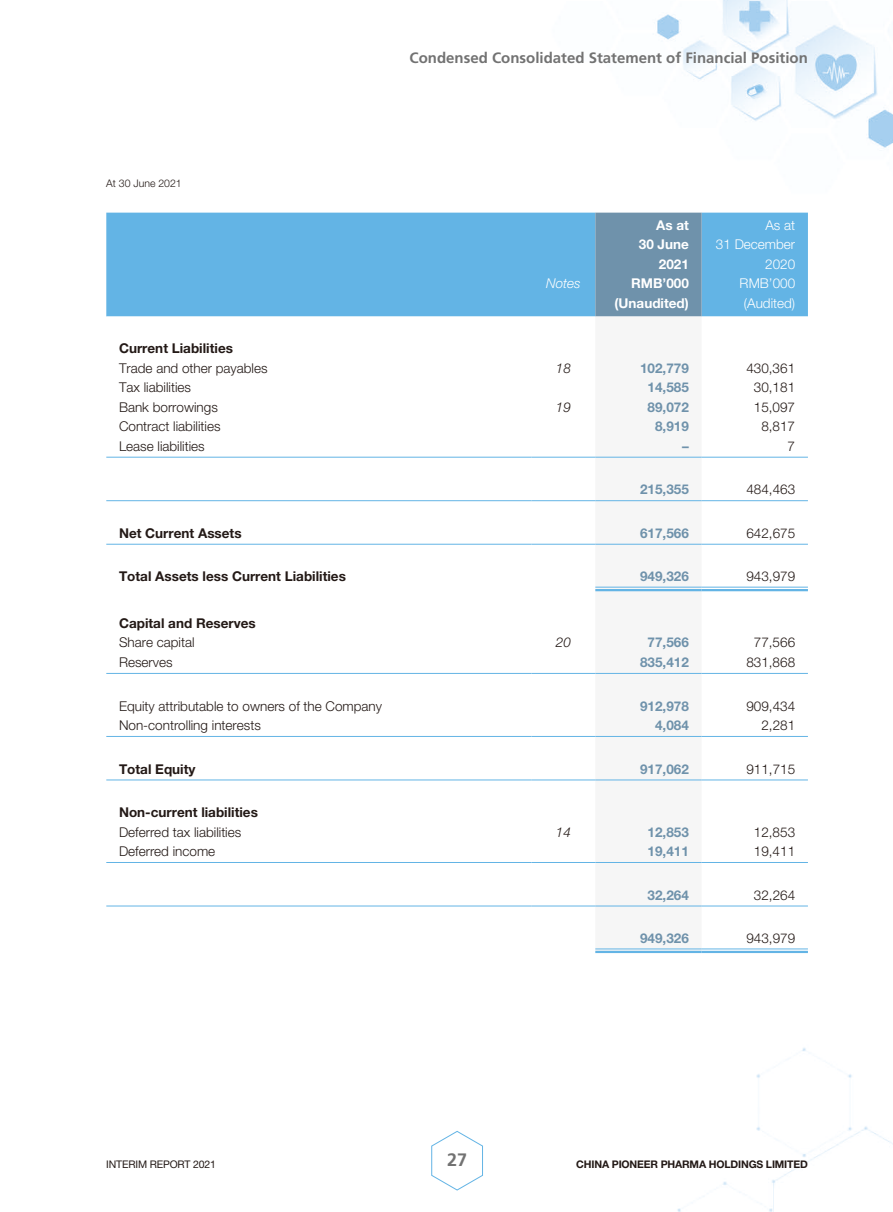
<style>
.page{position:relative;width:893px;height:1212px;background:#fff}
.page>*{position:absolute;margin:0;border:0;box-sizing:border-box;transform-origin:0 0}
.t1{font:700 18px "Frutiger LT Std";color:#727272}
.t2{font:700 15px "Frutiger LT Std";color:#727272}
.t3{font:300 13.5px "Helvetica Neue LT Std";color:#231916}
.t4{font:700 13.5px "Helvetica Neue LT Std";color:#231916}
.t5{font:700 13.5px "Helvetica Neue LT Std";color:#6f92ab}
.t6{font:300 13.5px/19.5px "Helvetica Neue LT Std";color:#fff;text-align:right}
.t7{font:700 13.5px/19.5px "Helvetica Neue LT Std";color:#fff;text-align:right}
.t8{font:italic 300 13.5px "Helvetica Neue LT Std";color:#231916}
.t9{font:italic 300 13.5px "Helvetica Neue LT Std";color:#fff}
.t10{font:700 10.5px "Helvetica Neue LT Std";letter-spacing:-.015em;color:#231916}
.t11{font:10.5px "Helvetica Neue LT Std";letter-spacing:-.015em;color:#231916}
.t12{font:300 10.5px "Helvetica Neue LT Std";color:#231916}
</style>
<div class="page">
<img style="left:106px;top:0;width:787px;height:1212px">
<svg style="left:431px;top:1130px;width:53px;height:61px"></svg>
<div style="left:106px;top:213px;width:702px;height:103px;background:#63b4e5"></div>
<div style="left:595px;top:213px;width:107px;height:103px;background:#6f92ab"></div>
<svg style="left:106px;top:316px;width:702px;height:637px"></svg>
<div style="left:595px;top:316px;width:107px;height:635px;background:#f6f6f6"></div>
<hr style="left:106px;top:457px;width:425px;height:1px;background:#63b4e5">
<hr style="left:531px;top:457px;width:64px;height:1px;background:#63b4e5">
<hr style="left:595px;top:457px;width:107px;height:1px;background:#63b4e5">
<hr style="left:702px;top:457px;width:106px;height:1px;background:#63b4e5">
<hr style="left:106px;top:500px;width:425px;height:1px;background:#63b4e5">
<hr style="left:531px;top:500px;width:64px;height:1px;background:#63b4e5">
<hr style="left:595px;top:500px;width:107px;height:1px;background:#63b4e5">
<hr style="left:702px;top:500px;width:106px;height:1px;background:#63b4e5">
<hr style="left:106px;top:544px;width:425px;height:1px;background:#63b4e5">
<hr style="left:531px;top:544px;width:64px;height:1px;background:#63b4e5">
<hr style="left:595px;top:544px;width:107px;height:1px;background:#63b4e5">
<hr style="left:702px;top:544px;width:106px;height:1px;background:#63b4e5">
<hr style="left:595px;top:587px;width:107px;height:1px;background:#63b4e5">
<hr style="left:595px;top:589px;width:107px;height:2px;background:#63b4e5">
<hr style="left:702px;top:587px;width:106px;height:1px;background:#63b4e5">
<hr style="left:702px;top:589px;width:106px;height:2px;background:#63b4e5">
<hr style="left:106px;top:673px;width:425px;height:1px;background:#63b4e5">
<hr style="left:531px;top:673px;width:64px;height:1px;background:#63b4e5">
<hr style="left:595px;top:673px;width:107px;height:1px;background:#63b4e5">
<hr style="left:702px;top:673px;width:106px;height:1px;background:#63b4e5">
<hr style="left:106px;top:736px;width:425px;height:1px;background:#63b4e5">
<hr style="left:531px;top:736px;width:64px;height:1px;background:#63b4e5">
<hr style="left:595px;top:736px;width:107px;height:1px;background:#63b4e5">
<hr style="left:702px;top:736px;width:106px;height:1px;background:#63b4e5">
<hr style="left:106px;top:779px;width:425px;height:1px;background:#63b4e5">
<hr style="left:531px;top:779px;width:64px;height:1px;background:#63b4e5">
<hr style="left:595px;top:779px;width:107px;height:1px;background:#63b4e5">
<hr style="left:702px;top:779px;width:106px;height:1px;background:#63b4e5">
<hr style="left:106px;top:862px;width:425px;height:1px;background:#63b4e5">
<hr style="left:531px;top:862px;width:64px;height:1px;background:#63b4e5">
<hr style="left:595px;top:862px;width:107px;height:1px;background:#63b4e5">
<hr style="left:702px;top:862px;width:106px;height:1px;background:#63b4e5">
<hr style="left:106px;top:906px;width:425px;height:1px;background:#63b4e5">
<hr style="left:531px;top:906px;width:64px;height:1px;background:#63b4e5">
<hr style="left:595px;top:906px;width:107px;height:1px;background:#63b4e5">
<hr style="left:702px;top:906px;width:106px;height:1px;background:#63b4e5">
<hr style="left:595px;top:948px;width:107px;height:1px;background:#63b4e5">
<hr style="left:595px;top:951px;width:107px;height:2px;background:#63b4e5">
<hr style="left:702px;top:948px;width:106px;height:1px;background:#63b4e5">
<hr style="left:702px;top:951px;width:106px;height:2px;background:#63b4e5">
<p class="t12" style="left:106px;top:177px;width:77px">At 30 June 2021</p>
<p class="t2" style="left:409px;top:49px;width:400px">Condensed Consolidated Statement of Financial Position</p>
<p class="t7" style="left:639px;top:215px;width:52px">As at<br>30 June</p>
<p class="t6" style="left:716px;top:215px;width:81px">As at<br>31 December</p>
<p class="t7" style="left:659px;top:254px;width:32px">2021</p>
<p class="t6" style="left:765px;top:254px;width:32px">2020</p>
<p class="t9" style="left:546px;top:275px;width:36px">Notes</p>
<p class="t7" style="left:631px;top:273px;width:59px">RMB’000</p>
<p class="t6" style="left:740px;top:273px;width:57px">RMB’000</p>
<p class="t7" style="left:615px;top:293px;width:76px">(Unaudited)</p>
<p class="t6" style="left:744px;top:293px;width:53px">(Audited)</p>
<p class="t4" style="left:119px;top:340px;width:115px">Current Liabilities</p>
<p class="t3" style="left:119px;top:360px;width:150px">Trade and other payables</p>
<p class="t8" style="left:556px;top:360px;width:17px">18</p>
<p class="t5" style="left:640px;top:359px;width:50px">102,779</p>
<p class="t3" style="left:746px;top:360px;width:50px">430,361</p>
<p class="t3" style="left:119px;top:379px;width:73px">Tax liabilities</p>
<p class="t5" style="left:648px;top:379px;width:43px">14,585</p>
<p class="t3" style="left:754px;top:379px;width:43px">30,181</p>
<p class="t3" style="left:119px;top:399px;width:100px">Bank borrowings</p>
<p class="t8" style="left:556px;top:399px;width:17px">19</p>
<p class="t5" style="left:648px;top:398px;width:43px">89,072</p>
<p class="t3" style="left:754px;top:399px;width:43px">15,097</p>
<p class="t3" style="left:119px;top:418px;width:103px">Contract liabilities</p>
<p class="t5" style="left:655px;top:418px;width:35px">8,919</p>
<p class="t3" style="left:761px;top:418px;width:35px">8,817</p>
<p class="t3" style="left:119px;top:438px;width:87px">Lease liabilities</p>
<p class="t5" style="left:682px;top:437px;width:8px">–</p>
<p class="t3" style="left:788px;top:438px;width:9px">7</p>
<p class="t5" style="left:640px;top:481px;width:50px">215,355</p>
<p class="t3" style="left:746px;top:481px;width:50px">484,463</p>
<p class="t4" style="left:119px;top:525px;width:124px">Net Current Assets</p>
<p class="t5" style="left:640px;top:525px;width:50px">617,566</p>
<p class="t3" style="left:746px;top:525px;width:50px">642,675</p>
<p class="t4" style="left:119px;top:568px;width:228px">Total Assets less Current Liabilities</p>
<p class="t5" style="left:640px;top:568px;width:50px">949,326</p>
<p class="t3" style="left:746px;top:568px;width:50px">943,979</p>
<p class="t4" style="left:119px;top:615px;width:138px">Capital and Reserves</p>
<p class="t3" style="left:119px;top:634px;width:77px">Share capital</p>
<p class="t8" style="left:556px;top:635px;width:17px">20</p>
<p class="t5" style="left:648px;top:634px;width:43px">77,566</p>
<p class="t3" style="left:754px;top:634px;width:43px">77,566</p>
<p class="t3" style="left:119px;top:654px;width:55px">Reserves</p>
<p class="t5" style="left:640px;top:654px;width:50px">835,412</p>
<p class="t3" style="left:746px;top:654px;width:50px">831,868</p>
<p class="t3" style="left:119px;top:697px;width:265px">Equity attributable to owners of the Company</p>
<p class="t5" style="left:640px;top:697px;width:50px">912,978</p>
<p class="t3" style="left:746px;top:697px;width:50px">909,434</p>
<p class="t3" style="left:119px;top:717px;width:143px">Non-controlling interests</p>
<p class="t5" style="left:655px;top:717px;width:35px">4,084</p>
<p class="t3" style="left:761px;top:717px;width:35px">2,281</p>
<p class="t4" style="left:119px;top:760px;width:78px">Total Equity</p>
<p class="t5" style="left:640px;top:760px;width:50px">917,062</p>
<p class="t3" style="left:746px;top:760px;width:50px">911,715</p>
<p class="t4" style="left:119px;top:804px;width:140px">Non-current liabilities</p>
<p class="t3" style="left:119px;top:823px;width:124px">Deferred tax liabilities</p>
<p class="t8" style="left:556px;top:824px;width:17px">14</p>
<p class="t5" style="left:648px;top:823px;width:43px">12,853</p>
<p class="t3" style="left:754px;top:823px;width:43px">12,853</p>
<p class="t3" style="left:119px;top:843px;width:98px">Deferred income</p>
<p class="t5" style="left:648px;top:843px;width:43px">19,411</p>
<p class="t3" style="left:754px;top:843px;width:43px">19,411</p>
<p class="t5" style="left:648px;top:886px;width:43px">32,264</p>
<p class="t3" style="left:754px;top:886px;width:43px">32,264</p>
<p class="t5" style="left:640px;top:930px;width:50px">949,326</p>
<p class="t3" style="left:746px;top:930px;width:50px">943,979</p>
<p class="t11" style="left:106px;top:1158px;width:111px">INTERIM REPORT 2021</p>
<h1 class="t1" style="left:447px;top:1149px;width:22px">27</h1>
<p class="t10" style="left:576px;top:1157px;width:233px">CHINA PIONEER PHARMA HOLDINGS LIMITED</p>
</div>
